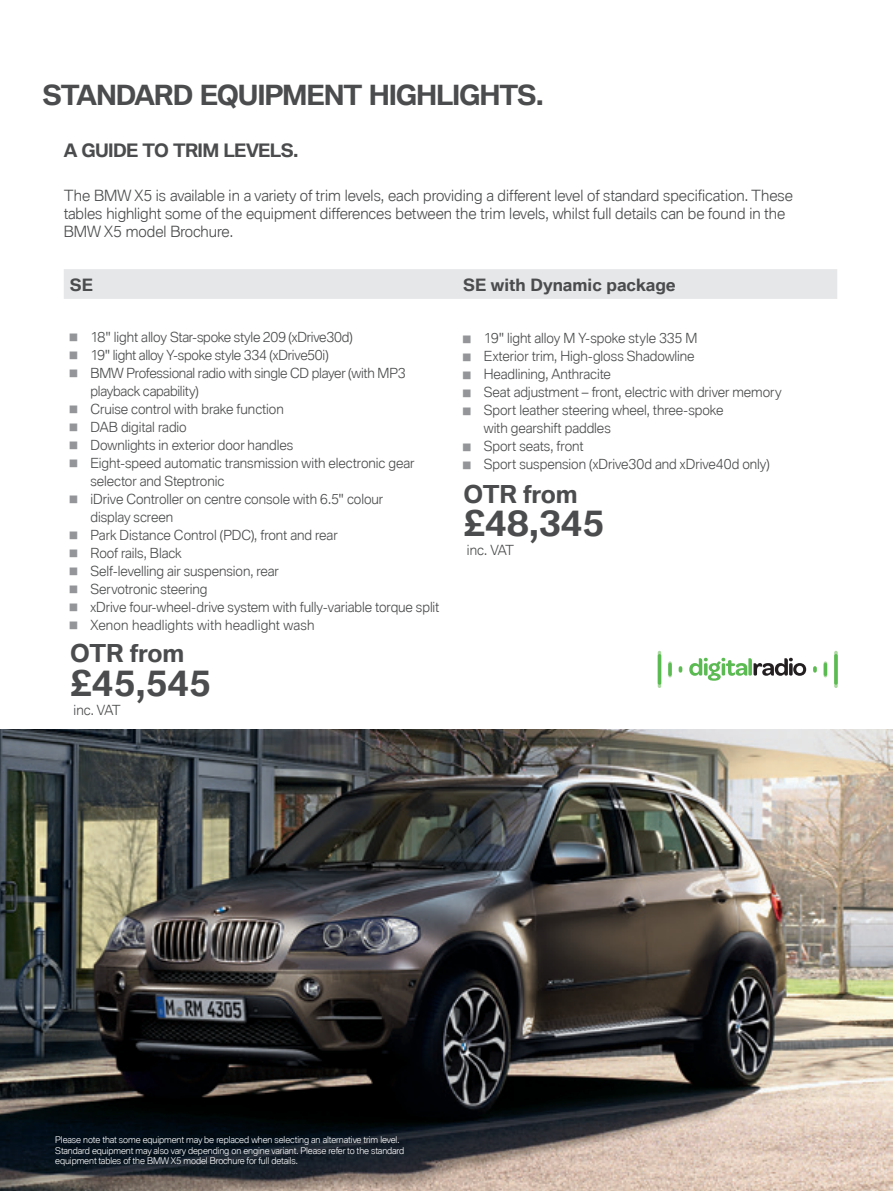
<style>
.page{position:relative;width:893px;height:1191px;background:#fff}
.page>*{position:absolute;margin:0;border:0;box-sizing:border-box;transform-origin:0 0}
.t1{font:700 34.5px "BMW Type Global Pro";color:#4b4c4d}
.t2{font:700 27px "BMW Type Global Pro";letter-spacing:-.045em;color:#4b4c4d}
.t3{font:700 24px "BMW Type Global Pro";color:#4b4c4d}
.t4{font:700 18px "BMW Type Global Pro";letter-spacing:-.04em;color:#4b4c4d}
.t5{font:700 16.5px "BMW Type Global Pro";color:#4b4c4d}
.t6{font:300 15px/18px "BMW Type Global Pro";color:#4b4c4d}
.t7{font:300 13.5px "BMW Type Global Pro";letter-spacing:-.005em;color:#4b4c4d}
.t8{font:300 9px/10.5px "BMW Type Global Pro";letter-spacing:-.01em;color:#fff}
.s1{font-size:7.5px;color:#939598}
</style>
<div class="page">
<div style="left:64px;top:269px;width:773px;height:30px;background:#e6e7e9"></div>
<img style="left:0;top:729px;width:893px;height:462px">
<svg style="left:689px;top:658px;width:117px;height:22px"></svg>
<hr style="left:658px;top:651px;width:3px;height:37px;background:#aed8a3;border-radius:2px">
<hr style="left:658px;top:654px;width:3px;height:30px;background:#5bbb52;border-radius:2px">
<svg style="left:668px;top:661px;width:4px;height:16px"></svg>
<svg style="left:668px;top:663px;width:4px;height:13px"></svg>
<svg style="left:679px;top:666px;width:3px;height:7px"></svg>
<svg style="left:834px;top:651px;width:4px;height:37px"></svg>
<svg style="left:834px;top:654px;width:4px;height:30px"></svg>
<hr style="left:824px;top:661px;width:3px;height:16px;background:#aed8a3;border-radius:2px">
<svg style="left:824px;top:663px;width:3px;height:13px"></svg>
<svg style="left:813px;top:666px;width:4px;height:7px"></svg>
<h2 class="t2" style="left:43px;top:80px;width:503px">Standard Equipment High lights.</h2>
<h3 class="t4" style="left:64px;top:140px;width:236px">A GUIDE TO TRI M LEVELS.</h3>
<p class="t6" style="left:64px;top:187px;width:731px">The BMW X5 is available in a variety of trim levels, each providing a different level of standard specification. These tables highlight some of the equipment differences between the trim levels, whilst full details can be found in the<br>BMW X5 model Brochure.</p>
<p class="t5" style="left:70px;top:276px;width:25px">SE</p>
<p class="t5" style="left:463px;top:276px;width:214px">SE with Dynamic package</p>
<p class="t7" style="left:70px;top:327px;width:284px"><span class="s1">█</span> 18" light alloy Star-spoke style 209 (xDrive30d)</p>
<p class="t7" style="left:70px;top:345px;width:260px"><span class="s1">█</span> 19" light alloy Y-spoke style 334 (xDrive50i)</p>
<p class="t7" style="left:70px;top:363px;width:337px"><span class="s1">█</span> BMW Professional radio with single CD player (with MP3</p>
<p class="t7" style="left:90px;top:381px;width:110px">playback capability)</p>
<p class="t7" style="left:70px;top:399px;width:216px"><span class="s1">█</span> Cruise control with brake function</p>
<p class="t7" style="left:70px;top:417px;width:118px"><span class="s1">█</span> DAB digital radio</p>
<p class="t7" style="left:70px;top:435px;width:225px"><span class="s1">█</span> Downlights in exterior door handles</p>
<p class="t7" style="left:70px;top:453px;width:346px"><span class="s1">█</span> Eight-speed automatic transmission with electronic gear</p>
<p class="t7" style="left:90px;top:471px;width:135px">selector and Steptronic</p>
<p class="t7" style="left:70px;top:489px;width:315px"><span class="s1">█</span> iDrive Controller on centre console with 6.5" colour</p>
<p class="t7" style="left:90px;top:507px;width:84px">display screen</p>
<p class="t7" style="left:70px;top:525px;width:269px"><span class="s1">█</span> Park Distance Control (PDC), front and rear</p>
<p class="t7" style="left:70px;top:543px;width:114px"><span class="s1">█</span> Roof rails, Black</p>
<p class="t7" style="left:70px;top:561px;width:211px"><span class="s1">█</span> Self-levelling air suspension, rear</p>
<p class="t7" style="left:70px;top:579px;width:139px"><span class="s1">█</span> Servotronic steering</p>
<p class="t7" style="left:70px;top:597px;width:371px"><span class="s1">█</span> xDrive four-wheel-drive system with fully-variable torque split</p>
<p class="t7" style="left:70px;top:615px;width:246px"><span class="s1">█</span> Xenon headlights with headlight wash</p>
<p class="t7" style="left:463px;top:329px;width:236px"><span class="s1">█</span> 19" light alloy M Y-spoke style 335 M</p>
<p class="t7" style="left:463px;top:347px;width:233px"><span class="s1">█</span> Exterior trim, High-gloss Shadowline</p>
<p class="t7" style="left:463px;top:365px;width:149px"><span class="s1">█</span> Headlining, Anthracite</p>
<p class="t7" style="left:463px;top:383px;width:320px"><span class="s1">█</span> Seat adjustment – front, electric with driver memory</p>
<p class="t7" style="left:463px;top:401px;width:262px"><span class="s1">█</span> Sport leather steering wheel, three-spoke</p>
<p class="t7" style="left:484px;top:419px;width:129px">with gearshift paddles</p>
<p class="t7" style="left:463px;top:437px;width:122px"><span class="s1">█</span> Sport seats, front</p>
<p class="t7" style="left:463px;top:455px;width:308px"><span class="s1">█</span> Sport suspension (xDrive30d and xDrive40d only)</p>
<h3 class="t3" style="left:463px;top:480px;width:116px">OTR from</h3>
<h1 class="t1" style="left:463px;top:504px;width:142px">£48,345</h1>
<p class="t7" style="left:467px;top:540px;width:49px">inc. VAT</p>
<h3 class="t3" style="left:70px;top:640px;width:116px">OTR from</h3>
<h1 class="t1" style="left:70px;top:663px;width:142px">£45,545</h1>
<p class="t7" style="left:74px;top:700px;width:49px">inc. VAT</p>
<p class="t8" style="left:55px;top:1135px;width:350px">Please note that some equipment may be replaced when selecting an alternative trim level.<br>Standard equipment may also vary depending on engine variant. Please refer to the standard equipment tables of the BMW X5 model Brochure for full details.</p>
</div>
